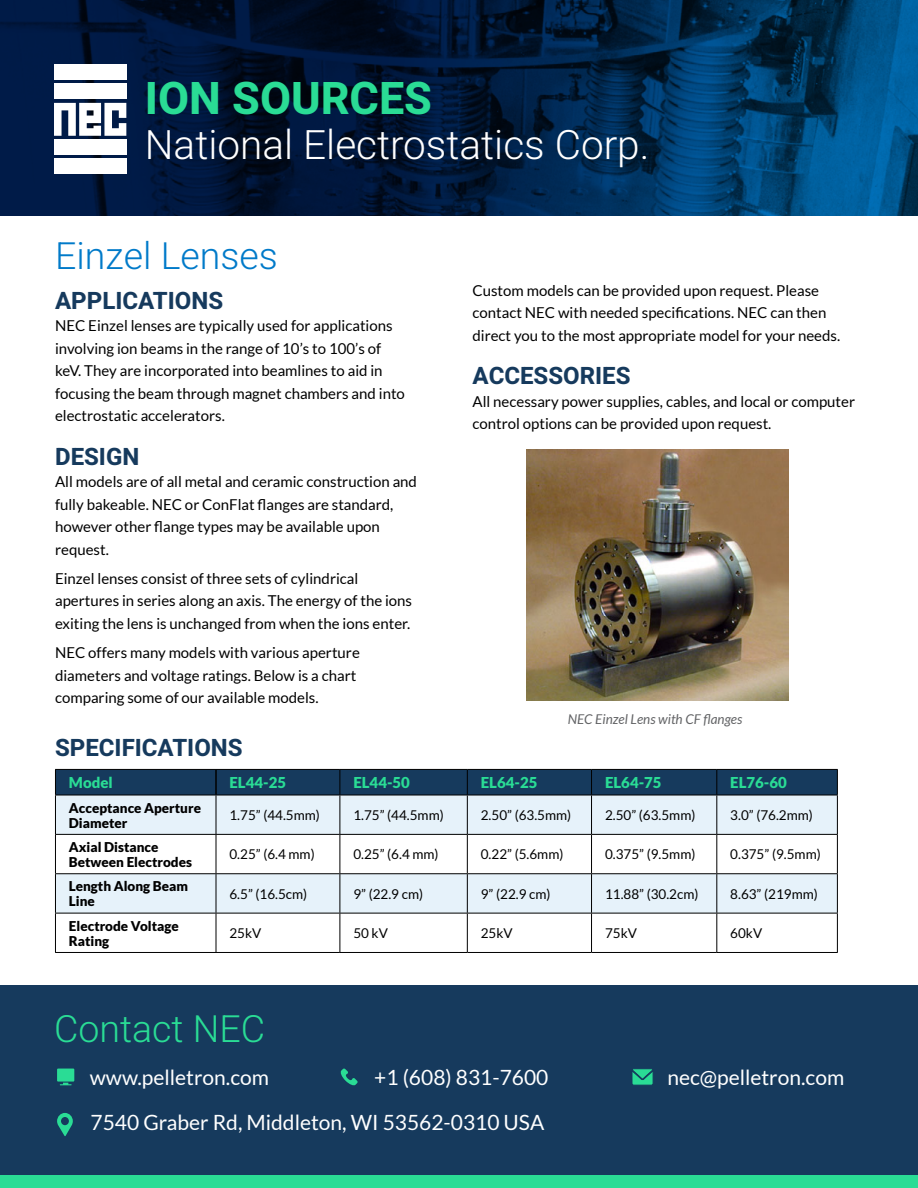
<style>
.page{position:relative;width:918px;height:1188px;background:#fff}
.page>*{position:absolute;margin:0;border:0;box-sizing:border-box;transform-origin:0 0}
.t1{font:700 45px "Heebo";color:#2adc95}
.t2{font:300 40.5px "Heebo";color:#fff}
.t3{font:300 37.5px "Heebo";color:#007ac9}
.t4{font:300 37.5px "Heebo";color:#2adc95}
.t5{font:700 24px "Heebo";color:#163a5d}
.t6{font:21px "Lato";color:#fff}
.t7{font:15px/22.5px "Lato";color:#000}
.t8{font:900 15px "Lato";color:#2adc95}
.t9{font:13.5px "Lato";color:#000}
.t10{font:900 13.5px/15px "Lato";color:#000}
.t11{font:italic 13.5px "Lato";color:#636466}
</style>
<div class="page">
<svg style="left:0;top:0;width:918px;height:216px;background:#00254b"></svg>
<div style="left:54px;top:65px;width:72px;height:15px;background:#fff"></div>
<div style="left:54px;top:84px;width:72px;height:15px;background:#fff"></div>
<div style="left:54px;top:140px;width:72px;height:15px;background:#fff"></div>
<div style="left:54px;top:159px;width:72px;height:15px;background:#fff"></div>
<svg style="left:54px;top:103px;width:72px;height:33px"></svg>
<img style="left:527px;top:450px;width:262px;height:251px">
<svg style="left:56px;top:796px;width:781px;height:117px;fill:#e6f2fa"></svg>
<svg style="left:55px;top:769px;width:783px;height:26px;background:#143657"></svg>
<hr style="left:55px;top:795px;width:161px;height:1px;background:#000">
<hr style="left:216px;top:795px;width:124px;height:1px;background:#000">
<hr style="left:340px;top:795px;width:127px;height:1px;background:#000">
<hr style="left:467px;top:795px;width:125px;height:1px;background:#000">
<hr style="left:592px;top:795px;width:125px;height:1px;background:#000">
<hr style="left:717px;top:795px;width:121px;height:1px;background:#000">
<hr style="left:55px;top:795px;width:1px;height:39px;background:#000">
<hr style="left:216px;top:795px;width:1px;height:39px;background:#000">
<hr style="left:340px;top:795px;width:1px;height:39px;background:#000">
<hr style="left:467px;top:795px;width:1px;height:39px;background:#000">
<hr style="left:591px;top:795px;width:1px;height:39px;background:#000">
<hr style="left:716px;top:795px;width:1px;height:39px;background:#000">
<hr style="left:837px;top:795px;width:1px;height:39px;background:#000">
<hr style="left:55px;top:834px;width:161px;height:1px;background:#000">
<hr style="left:55px;top:835px;width:1px;height:38px;background:#000">
<hr style="left:216px;top:834px;width:124px;height:1px;background:#000">
<hr style="left:216px;top:835px;width:1px;height:38px;background:#000">
<hr style="left:340px;top:834px;width:127px;height:1px;background:#000">
<hr style="left:340px;top:835px;width:1px;height:38px;background:#000">
<hr style="left:467px;top:834px;width:125px;height:1px;background:#000">
<hr style="left:467px;top:835px;width:1px;height:38px;background:#000">
<hr style="left:592px;top:834px;width:125px;height:1px;background:#000">
<hr style="left:591px;top:835px;width:1px;height:38px;background:#000">
<hr style="left:717px;top:834px;width:121px;height:1px;background:#000">
<hr style="left:716px;top:835px;width:1px;height:38px;background:#000">
<hr style="left:837px;top:835px;width:1px;height:38px;background:#000">
<hr style="left:55px;top:913px;width:1px;height:39px;background:#000">
<hr style="left:216px;top:913px;width:1px;height:39px;background:#000">
<hr style="left:340px;top:913px;width:1px;height:39px;background:#000">
<hr style="left:467px;top:913px;width:1px;height:39px;background:#000">
<hr style="left:591px;top:913px;width:1px;height:39px;background:#000">
<hr style="left:716px;top:913px;width:1px;height:39px;background:#000">
<hr style="left:837px;top:913px;width:1px;height:39px;background:#000">
<hr style="left:216px;top:873px;width:124px;height:1px;background:#000">
<hr style="left:340px;top:873px;width:127px;height:1px;background:#000">
<hr style="left:340px;top:874px;width:1px;height:39px;background:#000">
<hr style="left:467px;top:873px;width:125px;height:1px;background:#000">
<hr style="left:467px;top:874px;width:1px;height:39px;background:#000">
<hr style="left:592px;top:873px;width:125px;height:1px;background:#000">
<hr style="left:591px;top:874px;width:1px;height:39px;background:#000">
<hr style="left:717px;top:873px;width:121px;height:1px;background:#000">
<hr style="left:716px;top:874px;width:1px;height:39px;background:#000">
<hr style="left:837px;top:874px;width:1px;height:39px;background:#000">
<hr style="left:216px;top:913px;width:124px;height:1px;background:#000">
<hr style="left:340px;top:913px;width:127px;height:1px;background:#000">
<hr style="left:467px;top:913px;width:125px;height:1px;background:#000">
<hr style="left:592px;top:913px;width:125px;height:1px;background:#000">
<hr style="left:717px;top:913px;width:121px;height:1px;background:#000">
<hr style="left:55px;top:873px;width:161px;height:1px;background:#000">
<hr style="left:55px;top:874px;width:1px;height:39px;background:#000">
<hr style="left:216px;top:874px;width:1px;height:39px;background:#000">
<hr style="left:55px;top:913px;width:161px;height:1px;background:#000">
<hr style="left:55px;top:952px;width:161px;height:1px;background:#000">
<hr style="left:216px;top:952px;width:124px;height:1px;background:#000">
<hr style="left:340px;top:952px;width:127px;height:1px;background:#000">
<hr style="left:467px;top:952px;width:125px;height:1px;background:#000">
<hr style="left:592px;top:952px;width:125px;height:1px;background:#000">
<hr style="left:717px;top:952px;width:121px;height:1px;background:#000">
<div style="left:0;top:986px;width:918px;height:202px;background:#163a5d"></div>
<div style="left:0;top:1176px;width:918px;height:12px;background:#2adc95"></div>
<svg style="left:57px;top:1113px;width:16px;height:23px"></svg>
<svg style="left:340px;top:1068px;width:18px;height:18px"></svg>
<div style="left:57px;top:1069px;width:17px;height:13px;background:#2adc95"></div>
<svg style="left:60px;top:1084px;width:12px;height:1px"></svg>
<svg style="left:632px;top:1069px;width:21px;height:16px"></svg>
<h1 class="t1" style="left:145px;top:67px;width:289px">ION SOURCES</h1>
<h2 class="t2" style="left:145px;top:117px;width:506px">National Electrostatics Corp.</h2>
<h3 class="t3" style="left:55px;top:230px;width:224px">Einzel Lenses</h3>
<h3 class="t5" style="left:55px;top:284px;width:170px">APPLICATIONS</h3>
<p class="t7" style="left:55px;top:314px;width:351px">NEC Einzel lenses are typically used for applications involving ion beams in the range of 10’s to 100’s of keV. They are incorporated into beamlines to aid in focusing the beam through magnet chambers and into electrostatic accelerators.</p>
<h3 class="t5" style="left:55px;top:440px;width:86px">DESIGN</h3>
<p class="t7" style="left:55px;top:470px;width:363px">All models are of all metal and ceramic construction and fully bakeable. NEC or ConFlat flanges are standard, however other flange types may be available upon request.</p>
<p class="t7" style="left:55px;top:567px;width:359px">Einzel lenses consist of three sets of cylindrical apertures in series along an axis. The energy of the ions exiting the lens is unchanged from when the ions enter.</p>
<p class="t7" style="left:55px;top:641px;width:306px">NEC offers many models with various aperture diameters and voltage ratings. Below is a chart comparing some of our available models.</p>
<p class="t7" style="left:472px;top:279px;width:369px">Custom models can be provided upon request. Please contact NEC with needed specifications. NEC can then direct you to the most appropriate model for your needs.</p>
<h3 class="t5" style="left:472px;top:359px;width:160px">ACCESSORIES</h3>
<p class="t7" style="left:472px;top:390px;width:384px">All necessary power supplies, cables, and local or computer control options can be provided upon request.</p>
<p class="t11" style="left:568px;top:711px;width:176px">NEC Einzel Lens with CF flanges</p>
<h3 class="t5" style="left:55px;top:731px;width:189px">SPECIFICATIONS</h3>
<p class="t8" style="left:69px;top:774px;width:45px">Model</p>
<p class="t8" style="left:230px;top:774px;width:58px">EL44-25</p>
<p class="t8" style="left:353px;top:774px;width:58px">EL44-50</p>
<p class="t8" style="left:481px;top:774px;width:58px">EL64-25</p>
<p class="t8" style="left:605px;top:774px;width:58px">EL64-75</p>
<p class="t8" style="left:730px;top:774px;width:58px">EL76-60</p>
<p class="t10" style="left:69px;top:800px;width:134px">Acceptance Aperture<br>Diameter</p>
<p class="t9" style="left:230px;top:808px;width:92px">1.75” (44.5mm)</p>
<p class="t9" style="left:353px;top:808px;width:92px">1.75” (44.5mm)</p>
<p class="t9" style="left:481px;top:808px;width:92px">2.50” (63.5mm)</p>
<p class="t9" style="left:605px;top:808px;width:92px">2.50” (63.5mm)</p>
<p class="t9" style="left:730px;top:808px;width:84px">3.0” (76.2mm)</p>
<p class="t10" style="left:69px;top:839px;width:124px">Axial Distance<br>Between Electrodes</p>
<p class="t9" style="left:230px;top:847px;width:87px">0.25” (6.4 mm)</p>
<p class="t9" style="left:353px;top:847px;width:87px">0.25” (6.4 mm)</p>
<p class="t9" style="left:481px;top:847px;width:84px">0.22” (5.6mm)</p>
<p class="t9" style="left:605px;top:847px;width:92px">0.375” (9.5mm)</p>
<p class="t9" style="left:730px;top:847px;width:92px">0.375” (9.5mm)</p>
<p class="t10" style="left:69px;top:879px;width:121px">Length Along Beam<br>Line</p>
<p class="t9" style="left:230px;top:886px;width:79px">6.5” (16.5cm)</p>
<p class="t9" style="left:353px;top:886px;width:71px">9” (22.9 cm)</p>
<p class="t9" style="left:481px;top:886px;width:71px">9” (22.9 cm)</p>
<p class="t9" style="left:605px;top:886px;width:95px">11.88” (30.2cm)</p>
<p class="t9" style="left:730px;top:886px;width:89px">8.63” (219mm)</p>
<p class="t10" style="left:69px;top:918px;width:111px">Electrode Voltage<br>Rating</p>
<p class="t9" style="left:230px;top:926px;width:33px">25kV</p>
<p class="t9" style="left:353px;top:926px;width:36px">50 kV</p>
<p class="t9" style="left:481px;top:926px;width:33px">25kV</p>
<p class="t9" style="left:605px;top:926px;width:33px">75kV</p>
<p class="t9" style="left:730px;top:926px;width:33px">60kV</p>
<h3 class="t4" style="left:54px;top:1003px;width:213px">Contact NEC</h3>
<h3 class="t6" style="left:90px;top:1066px;width:181px">www.pelletron.com</h3>
<h3 class="t6" style="left:374px;top:1066px;width:176px">+1 (608) 831-7600</h3>
<h3 class="t6" style="left:667px;top:1066px;width:178px">nec@pelletron.com</h3>
<h3 class="t6" style="left:91px;top:1111px;width:455px">7540 Graber Rd, Middleton, WI 53562-0310 USA</h3>
</div>
